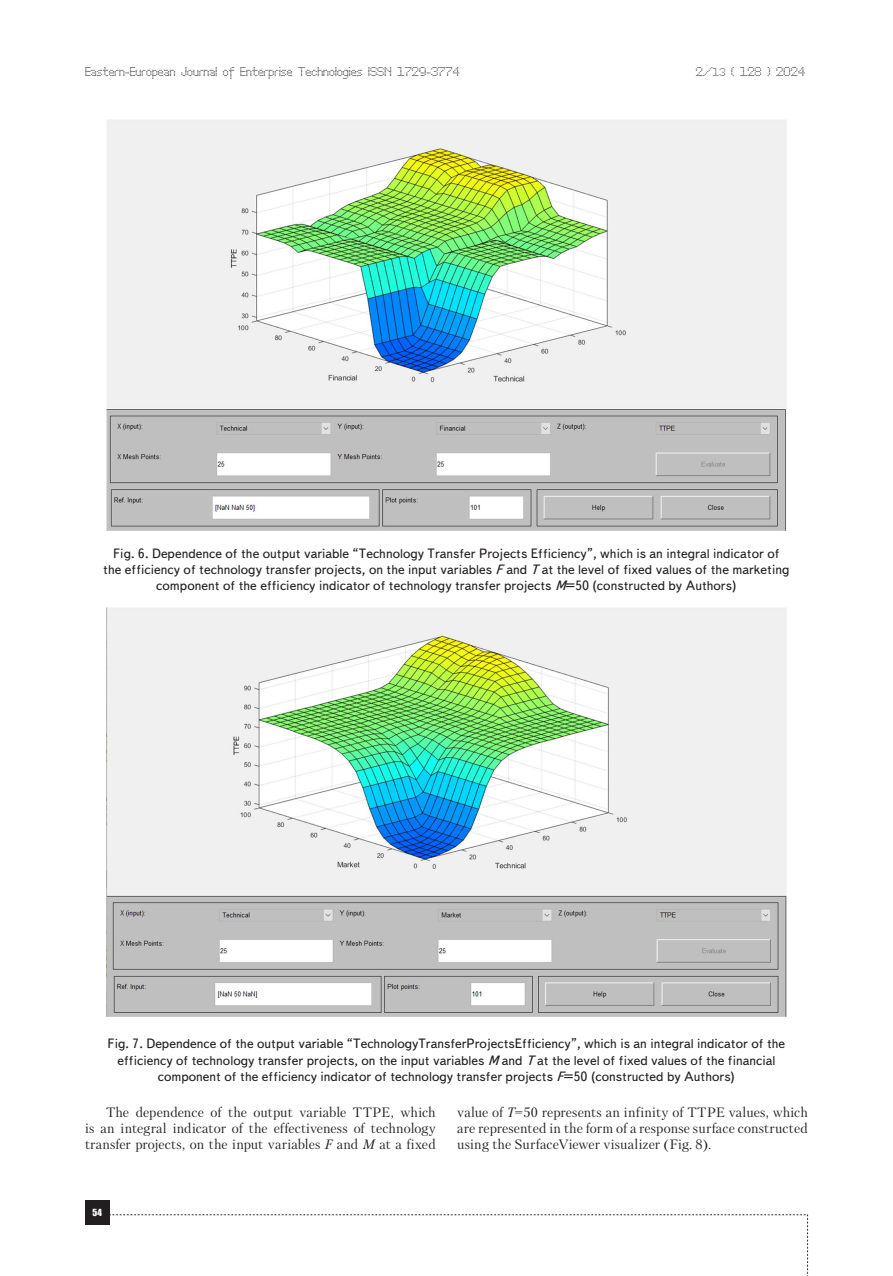
<style>
.page{position:relative;width:893px;height:1276px;background:#fff}
.page>*{position:absolute;margin:0;border:0;box-sizing:border-box;transform-origin:0 0}
.t1{font:13.5px/16.2px "Text Book C";color:#231f20;text-align:center}
.t2{font:13.5px/16.4px "Petersburg C";letter-spacing:.005em;color:#231f20;text-align:justify}
.t3{font:12px "Perfo";letter-spacing:.015em;color:#231f20}
.t4{font:9px "Impact";color:#fff}
.s1{font-size:10.5px}
.s2{font-style:italic}
</style>
<div class="page">
<div style="left:85px;top:1200px;width:24px;height:24px;background:#231f20"></div>
<svg style="left:109px;top:1214px;width:699px;height:62px"></svg>
<img style="left:106px;top:120px;width:681px;height:411px">
<img style="left:106px;top:607px;width:681px;height:409px">
<p class="t3" style="left:85px;top:65px;width:376px">Eastern-European Journal of Enterprise Technologies ISSN 1729-3774</p>
<p class="t3" style="left:696px;top:65px;width:111px">2/<span class="s1">13</span> ( 128 ) 2024</p>
<p class="t1" style="left:103px;top:545px;width:688px">Fig. 6. Dependence of the output variable “Technology Transfer Projects Efficiency”, which is an integral indicator of the efficiency of technology transfer projects, on the input variables <span class="s2">F</span> and <span class="s2">T</span> at the level of fixed values of the marketing component of the efficiency indicator of technology transfer projects <span class="s2">M</span>=50 (constructed by Authors)</p>
<p class="t1" style="left:108px;top:1036px;width:679px">Fig. 7. Dependence of the output variable “TechnologyTransferProjectsEfficiency”, which is an integral indicator of the efficiency of technology transfer projects, on the input variables <span class="s2">M</span> and <span class="s2">T</span> at the level of fixed values of the financial component of the efficiency indicator of technology transfer projects <span class="s2">F</span>=50 (constructed by Authors)</p>
<p class="t2" style="left:85px;top:1103px;width:352px;text-indent:21px">The dependence of the output variable TTPE, which is an integral indicator of the effectiveness of technology transfer projects, on the input variables <span class="s2">F</span> and <span class="s2">M</span> at a fixed</p>
<p class="t2" style="left:457px;top:1103px;width:352px">value of <span class="s2">T</span>=50 represents an infinity of TTPE values, which are represented in the form of a response surface constructed using the SurfaceViewer visualizer (Fig. 8).</p>
<p class="t4" style="left:93px;top:1205px;width:11px">54</p>
</div>
